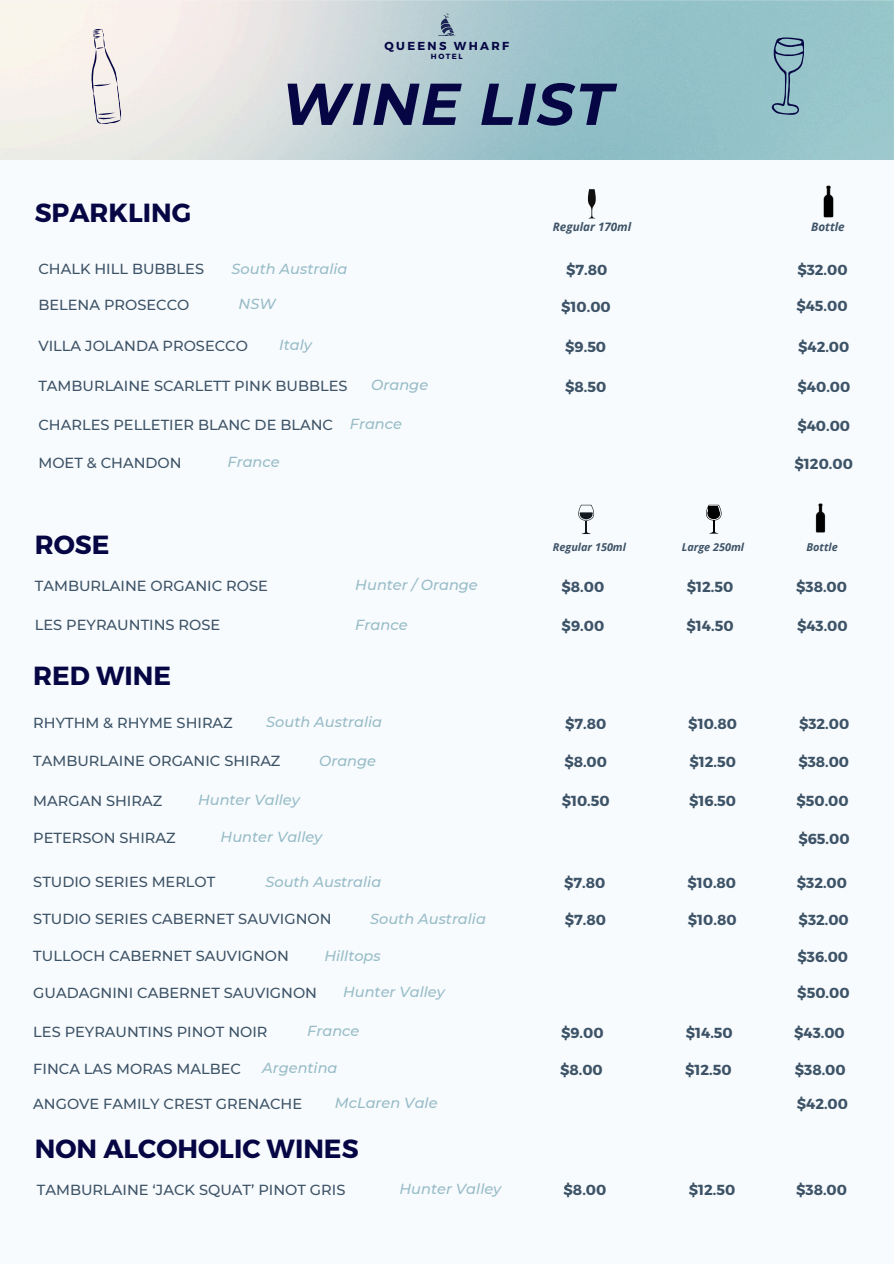
<style>
.page{position:relative;width:894px;height:1264px;background:#fff}
.page>*{position:absolute;margin:0;border:0;box-sizing:border-box;transform-origin:0 0}
.t1{font:italic 700 58.95px "Montserrat";letter-spacing:.02em;color:#060644}
.t2{font:700 26.25px "Montserrat";color:#060644}
.t3{font:500 14.55px "Montserrat";color:#3d5367}
.t4{font:700 14.55px "Montserrat";color:#3d5367}
.t5{font:italic 500 14.55px "Montserrat";color:#97bcc7}
.t6{font:italic 700 11.7px "Open Sans";color:#3d5367}
.t7{font:700 11.55px "Montserrat";letter-spacing:.2em;color:#060644}
.t8{font:italic 700 10.8px "Open Sans";color:#3d5367}
.t9{font:700 7.5px "Montserrat";letter-spacing:.2em;color:#060644}
</style>
<div class="page">
<div style="left:0;top:0;width:893px;height:1263px;background:#f8fbfd"></div>
<img style="left:823px;top:185px;width:11px;height:33px">
<svg style="left:587px;top:189px;width:8px;height:29px"></svg>
<img style="left:815px;top:503px;width:11px;height:30px">
<svg style="left:578px;top:505px;width:16px;height:29px"></svg>
<svg style="left:706px;top:505px;width:15px;height:28px"></svg>
<div style="left:708px;top:506px;width:9px;height:7px;background:#000"></div>
<img style="left:0;top:0;width:893px;height:160px">
<img style="left:439px;top:14px;width:18px;height:21px">
<svg style="left:87px;top:28px;width:35px;height:97px;background:#e1dcdc"></svg>
<svg style="left:771px;top:37px;width:32px;height:78px;background:#7ca3b2"></svg>
<p class="t2" style="left:35px;top:195px;width:158px">SPARKLING</p>
<h4 class="t7" style="left:384px;top:38px;width:126px">QUEENS WHARF</h4>
<h4 class="t9" style="left:431px;top:51px;width:33px">HOTEL</h4>
<h4 class="t1" style="left:281px;top:68px;width:332px">WINE LIST</h4>
<h5 class="t6" style="left:552px;top:218px;width:80px">Regular 170ml</h5>
<p class="t6" style="left:811px;top:218px;width:35px">Bottle</p>
<h2 class="t3" style="left:38px;top:260px;width:167px">CHALK HILL BUBBLES</h2>
<p class="t5" style="left:231px;top:259px;width:117px">South Australia</p>
<p class="t4" style="left:566px;top:260px;width:43px">$7.80</p>
<p class="t4" style="left:797px;top:260px;width:52px">$32.00</p>
<h4 class="t3" style="left:38px;top:295px;width:152px">BELENA PROSECCO</h4>
<h4 class="t5" style="left:238px;top:295px;width:39px">NSW</h4>
<h4 class="t4" style="left:561px;top:297px;width:51px">$10.00</h4>
<h4 class="t4" style="left:796px;top:296px;width:53px">$45.00</h4>
<h6 class="t3" style="left:38px;top:337px;width:211px">VILLA JOLANDA PROSECCO</h6>
<h3 class="t5" style="left:279px;top:336px;width:34px">Italy</h3>
<h6 class="t4" style="left:565px;top:337px;width:42px">$9.50</h6>
<p class="t4" style="left:797px;top:337px;width:53px">$42.00</p>
<h4 class="t3" style="left:38px;top:377px;width:310px">TAMBURLAINE SCARLETT PINK BUBBLES</h4>
<h3 class="t5" style="left:371px;top:376px;width:58px">Orange</h3>
<h4 class="t4" style="left:565px;top:377px;width:43px">$8.50</h4>
<h4 class="t4" style="left:797px;top:377px;width:54px">$40.00</h4>
<h4 class="t3" style="left:38px;top:415px;width:296px">CHARLES PELLETIER BLANC DE BLANC</h4>
<h4 class="t5" style="left:350px;top:415px;width:54px">France</h4>
<h3 class="t4" style="left:797px;top:416px;width:54px">$40.00</h3>
<h4 class="t3" style="left:38px;top:453px;width:145px">MOET &amp; CHANDON</h4>
<h4 class="t5" style="left:227px;top:453px;width:54px">France</h4>
<h3 class="t4" style="left:794px;top:454px;width:60px">$120.00</h3>
<h4 class="t2" style="left:35px;top:528px;width:76px">ROSE</h4>
<h3 class="t3" style="left:35px;top:577px;width:234px">TAMBURLAINE ORGANIC ROSE</h3>
<h4 class="t5" style="left:355px;top:576px;width:124px">Hunter / Orange</h4>
<h3 class="t4" style="left:561px;top:577px;width:44px">$8.00</h3>
<h4 class="t4" style="left:686px;top:577px;width:48px">$12.50</h4>
<h4 class="t4" style="left:795px;top:577px;width:52px">$38.00</h4>
<h4 class="t3" style="left:35px;top:616px;width:187px">LES PEYRAUNTINS ROSE</h4>
<h4 class="t5" style="left:355px;top:615px;width:54px">France</h4>
<h3 class="t4" style="left:561px;top:616px;width:44px">$9.00</h3>
<h4 class="t4" style="left:686px;top:616px;width:49px">$14.50</h4>
<h3 class="t4" style="left:796px;top:616px;width:52px">$43.00</h3>
<h4 class="t8" style="left:552px;top:540px;width:75px">Regular 150ml</h4>
<h3 class="t8" style="left:681px;top:540px;width:64px">Large 250ml</h3>
<h4 class="t8" style="left:806px;top:540px;width:33px">Bottle</h4>
<p class="t2" style="left:33px;top:658px;width:139px">RED WINE</p>
<h4 class="t3" style="left:33px;top:714px;width:201px">RHYTHM &amp; RHYME SHIRAZ</h4>
<h4 class="t5" style="left:266px;top:713px;width:117px">South Australia</h4>
<h4 class="t4" style="left:565px;top:714px;width:43px">$7.80</h4>
<h3 class="t4" style="left:688px;top:714px;width:50px">$10.80</h3>
<h4 class="t4" style="left:798px;top:714px;width:52px">$32.00</h4>
<h3 class="t3" style="left:33px;top:752px;width:249px">TAMBURLAINE ORGANIC SHIRAZ</h3>
<h4 class="t5" style="left:319px;top:751px;width:58px">Orange</h4>
<h4 class="t3" style="left:33px;top:791px;width:130px">MARGAN SHIRAZ</h4>
<h3 class="t5" style="left:198px;top:790px;width:103px">Hunter Valley</h3>
<h4 class="t4" style="left:561px;top:791px;width:49px">$10.50</h4>
<h4 class="t4" style="left:689px;top:791px;width:48px">$16.50</h4>
<h2 class="t4" style="left:796px;top:791px;width:54px">$50.00</h2>
<h4 class="t4" style="left:564px;top:752px;width:44px">$8.00</h4>
<h4 class="t4" style="left:689px;top:752px;width:48px">$12.50</h4>
<h4 class="t4" style="left:798px;top:752px;width:52px">$38.00</h4>
<h4 class="t3" style="left:33px;top:829px;width:144px">PETERSON SHIRAZ</h4>
<h4 class="t5" style="left:220px;top:828px;width:103px">Hunter Valley</h4>
<h4 class="t4" style="left:798px;top:829px;width:53px">$65.00</h4>
<h4 class="t3" style="left:33px;top:873px;width:183px">STUDIO SERIES MERLOT</h4>
<h2 class="t5" style="left:265px;top:872px;width:117px">South Australia</h2>
<h3 class="t4" style="left:564px;top:873px;width:43px">$7.80</h3>
<h4 class="t4" style="left:687px;top:873px;width:50px">$10.80</h4>
<h3 class="t4" style="left:796px;top:873px;width:52px">$32.00</h3>
<h3 class="t3" style="left:33px;top:910px;width:299px">STUDIO SERIES CABERNET SAUVIGNON</h3>
<h4 class="t5" style="left:370px;top:909px;width:117px">South Australia</h4>
<h3 class="t3" style="left:33px;top:947px;width:257px">TULLOCH CABERNET SAUVIGNON</h3>
<h4 class="t5" style="left:324px;top:946px;width:58px">Hilltops</h4>
<p class="t4" style="left:564px;top:910px;width:43px">$7.80</p>
<h6 class="t4" style="left:687px;top:910px;width:50px">$10.80</h6>
<h4 class="t4" style="left:798px;top:910px;width:52px">$32.00</h4>
<h4 class="t4" style="left:797px;top:947px;width:52px">$36.00</h4>
<h4 class="t3" style="left:33px;top:983px;width:285px">GUADAGNINI CABERNET SAUVIGNON</h4>
<h4 class="t5" style="left:343px;top:982px;width:103px">Hunter Valley</h4>
<h3 class="t3" style="left:33px;top:1023px;width:236px">LES PEYRAUNTINS PINOT NOIR</h3>
<h4 class="t5" style="left:307px;top:1022px;width:54px">France</h4>
<h3 class="t3" style="left:33px;top:1060px;width:209px">FINCA LAS MORAS MALBEC</h3>
<h4 class="t5" style="left:262px;top:1059px;width:77px">Argentina</h4>
<p class="t3" style="left:33px;top:1094px;width:270px">ANGOVE FAMILY CREST GRENACHE</p>
<h6 class="t5" style="left:335px;top:1093px;width:104px">McLaren Vale</h6>
<h4 class="t4" style="left:797px;top:983px;width:54px">$50.00</h4>
<h4 class="t4" style="left:561px;top:1023px;width:44px">$9.00</h4>
<h4 class="t4" style="left:685px;top:1023px;width:48px">$14.50</h4>
<h4 class="t4" style="left:793px;top:1023px;width:52px">$43.00</h4>
<p class="t4" style="left:560px;top:1060px;width:44px">$8.00</p>
<h6 class="t4" style="left:685px;top:1060px;width:48px">$12.50</h6>
<h4 class="t4" style="left:794px;top:1060px;width:52px">$38.00</h4>
<h4 class="t4" style="left:796px;top:1094px;width:53px">$42.00</h4>
<h4 class="t2" style="left:35px;top:1131px;width:325px">NON ALCOHOLIC WINES</h4>
<h3 class="t3" style="left:37px;top:1180px;width:310px">TAMBURLAINE ‘JACK SQUAT’ PINOT GRIS</h3>
<h4 class="t5" style="left:399px;top:1179px;width:103px">Hunter Valley</h4>
<h4 class="t4" style="left:563px;top:1180px;width:44px">$8.00</h4>
<h4 class="t4" style="left:688px;top:1180px;width:48px">$12.50</h4>
<h4 class="t4" style="left:795px;top:1180px;width:52px">$38.00</h4>
</div>
